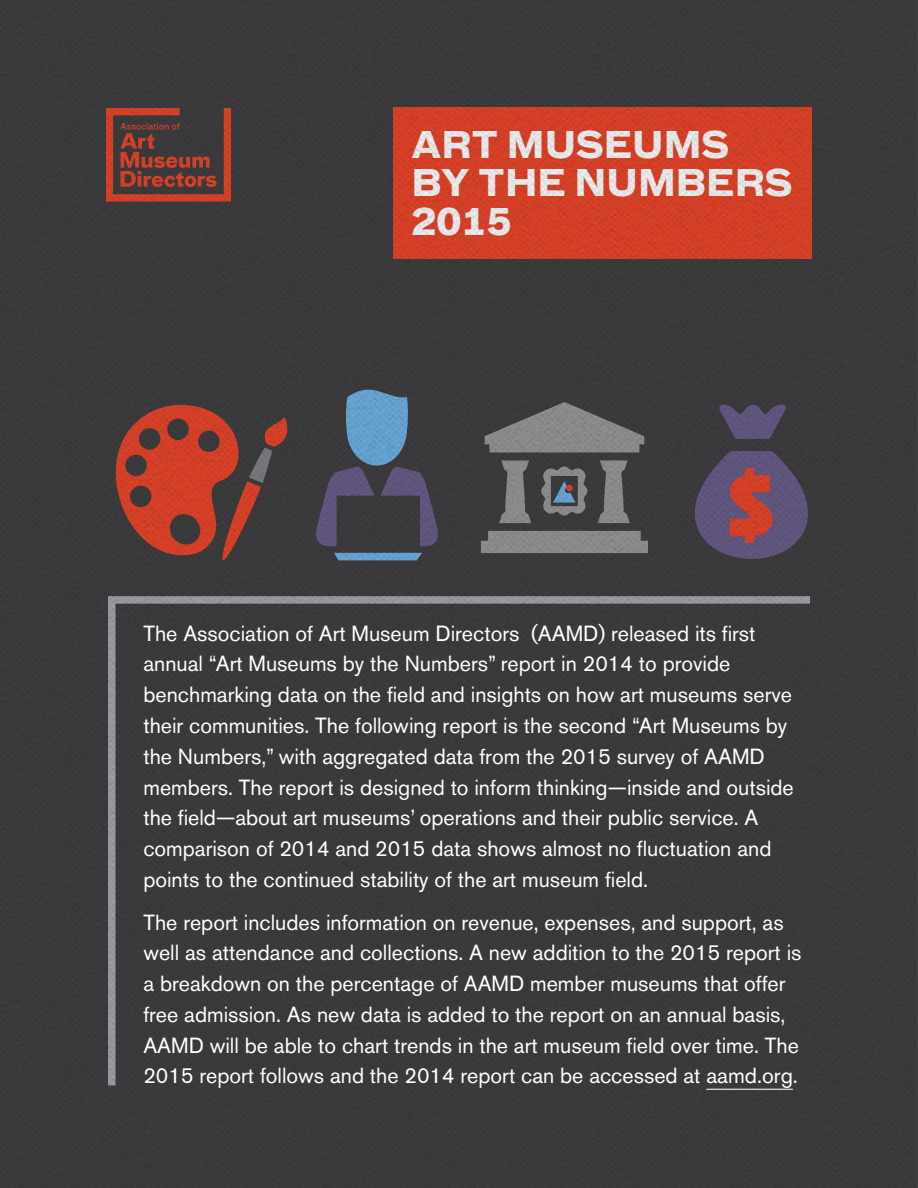
<style>
.page{position:relative;width:918px;height:1188px;background:#fff}
.page>*{position:absolute;margin:0;border:0;box-sizing:border-box;transform-origin:0 0}
.t1{font:700 36px/38.8px "Bau";color:#fff}
.t2{font:700 36px "Bau TF";color:#fff}
.t3{font:21.75px/30.8px "Akzidenz Grotesk BQ";color:#fff}
</style>
<div class="page">
<img style="left:0;top:0;width:918px;height:1188px">
<hr style="left:706px;top:1089px;width:87px;height:1px;background:#fff">
<h1 class="t1" style="left:411px;top:125px;width:383px">ART MUSEUMS<br>BY THE NUMBERS</h1>
<h1 class="t2" style="left:411px;top:197px;width:101px">2015</h1>
<p class="t3" style="left:143px;top:618px;width:652px">The Association of Art Museum Directors (AAMD) released its first annual “Art Museums by the Numbers” report in 2014 to provide benchmarking data on the field and insights on how art museums serve their communities. The following report is the second “Art Museums by the Numbers,” with aggregated data from the 2015 survey of AAMD members. The report is designed to inform thinking—inside and outside the field—about art museums’ operations and their public service. A comparison of 2014 and 2015 data shows almost no fluctuation and points to the continued stability of the art museum field.</p>
<p class="t3" style="left:143px;top:906px;width:660px">The report includes information on revenue, expenses, and support, as well as attendance and collections. A new addition to the 2015 report is a breakdown on the percentage of AAMD member museums that offer free admission. As new data is added to the report on an annual basis, AAMD will be able to chart trends in the art museum field over time. The 2015 report follows and the 2014 report can be accessed at aamd.org.</p>
</div>
